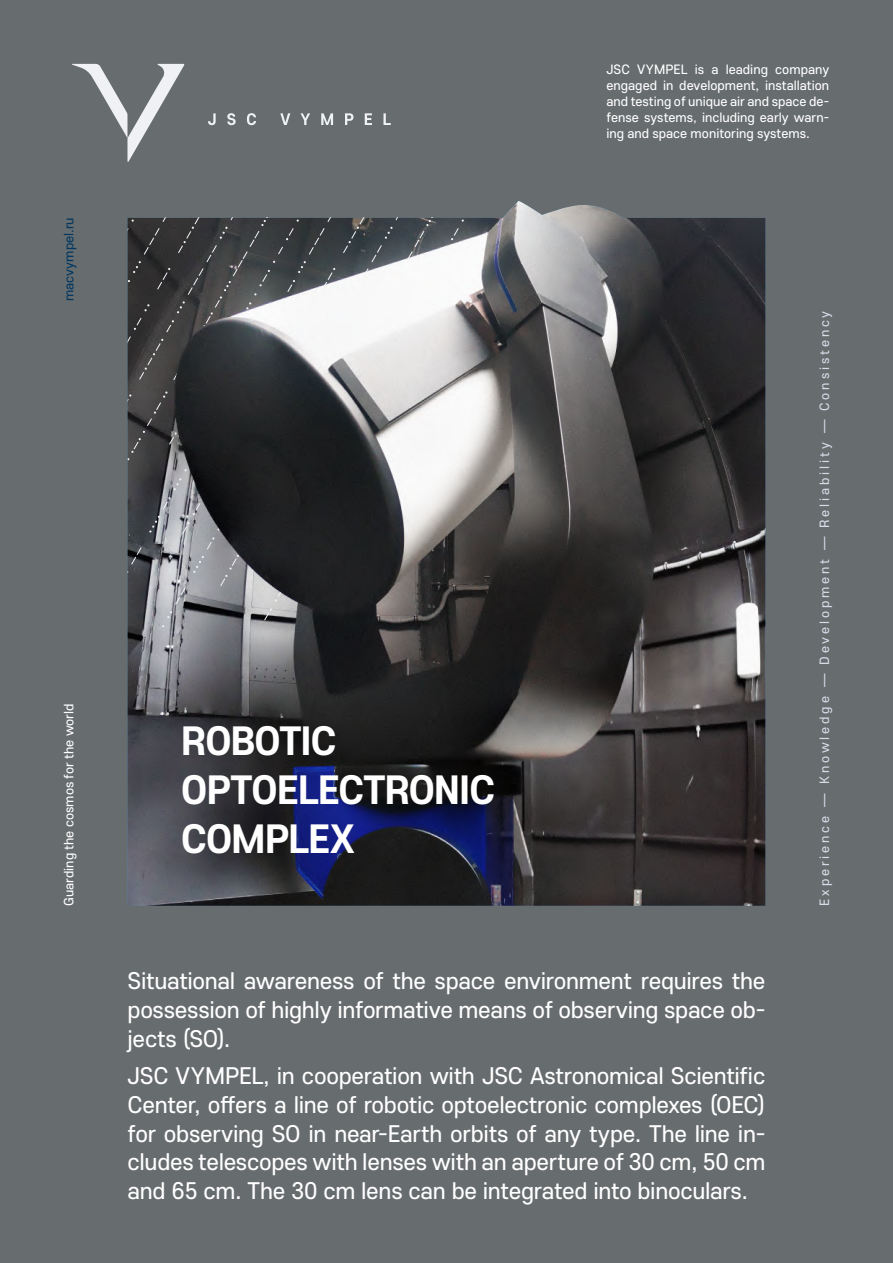
<style>
.page{position:relative;width:893px;height:1263px;background:#676c6e}
.page>*{position:absolute;margin:0;border:0;box-sizing:border-box;transform-origin:0 0}
.t1{font:700 40.95px/49.1px "Core Sans E 65";letter-spacing:-.03em;color:#fff}
.t2{font:24px/28.8px "Core Sans E 45";letter-spacing:-.015em;color:#fff;text-align:justify}
.t3{font:13.5px/16.2px "Core Sans E 45";color:#fff;text-align:justify}
.t4{font:13.5px "Core Sans E 45";letter-spacing:.21em;color:#d4dce7}
.t5{font:13.5px "Core Sans E 45";letter-spacing:.005em;color:#003761}
</style>
<div class="page">
<img style="left:128px;top:201px;width:637px;height:705px">
<svg style="left:128px;top:217px;width:360px;height:410px;background:#68686a"></svg>
<svg style="left:280px;top:113px;width:10px;height:12px"></svg>
<svg style="left:300px;top:113px;width:10px;height:12px"></svg>
<svg style="left:321px;top:113px;width:12px;height:12px"></svg>
<svg style="left:345px;top:113px;width:8px;height:12px"></svg>
<svg style="left:365px;top:113px;width:7px;height:12px"></svg>
<svg style="left:383px;top:113px;width:8px;height:12px"></svg>
<svg style="left:208px;top:113px;width:8px;height:12px"></svg>
<svg style="left:227px;top:113px;width:9px;height:12px"></svg>
<svg style="left:247px;top:113px;width:9px;height:12px"></svg>
<svg style="left:72px;top:64px;width:113px;height:98px"></svg>
<p class="t5" style="left:60px;top:301px;width:85px;rotate:-90deg">macvympel.ru</p>
<p class="t3" style="left:60px;top:906px;width:204px;rotate:-90deg">Guarding the cosmos for the world</p>
<h1 class="t1" style="left:181px;top:714px;width:316px">ROBOTIC<br>OPTOELECTRONIC<br>COMPLEX</h1>
<p class="t3" style="left:606px;top:60px;width:224px">JSC VYMPEL is a leading company engaged in development, installation and testing of unique air and space de&shy;fense systems, including early warn&shy;ing and space monitoring systems.</p>
<p class="t4" style="left:816px;top:906px;width:597px;rotate:-90deg">Experience — Knowledge — Development — Reliability — Consistency</p>
<p class="t2" style="left:128px;top:965px;width:639px">Situational awareness of the space environment requires the possession of highly informative means of observing space ob&shy;jects (SO).</p>
<p class="t2" style="left:128px;top:1060px;width:639px">JSC VYMPEL, in cooperation with JSC Astronomical Scientific Center, offers a line of robotic optoelectronic complexes (OEC) for observing SO in near-Earth orbits of any type. The line in&shy;cludes telescopes with lenses with an aperture of 30 cm, 50 cm and 65 cm. The 30 cm lens can be integrated into binoculars.</p>
</div>
